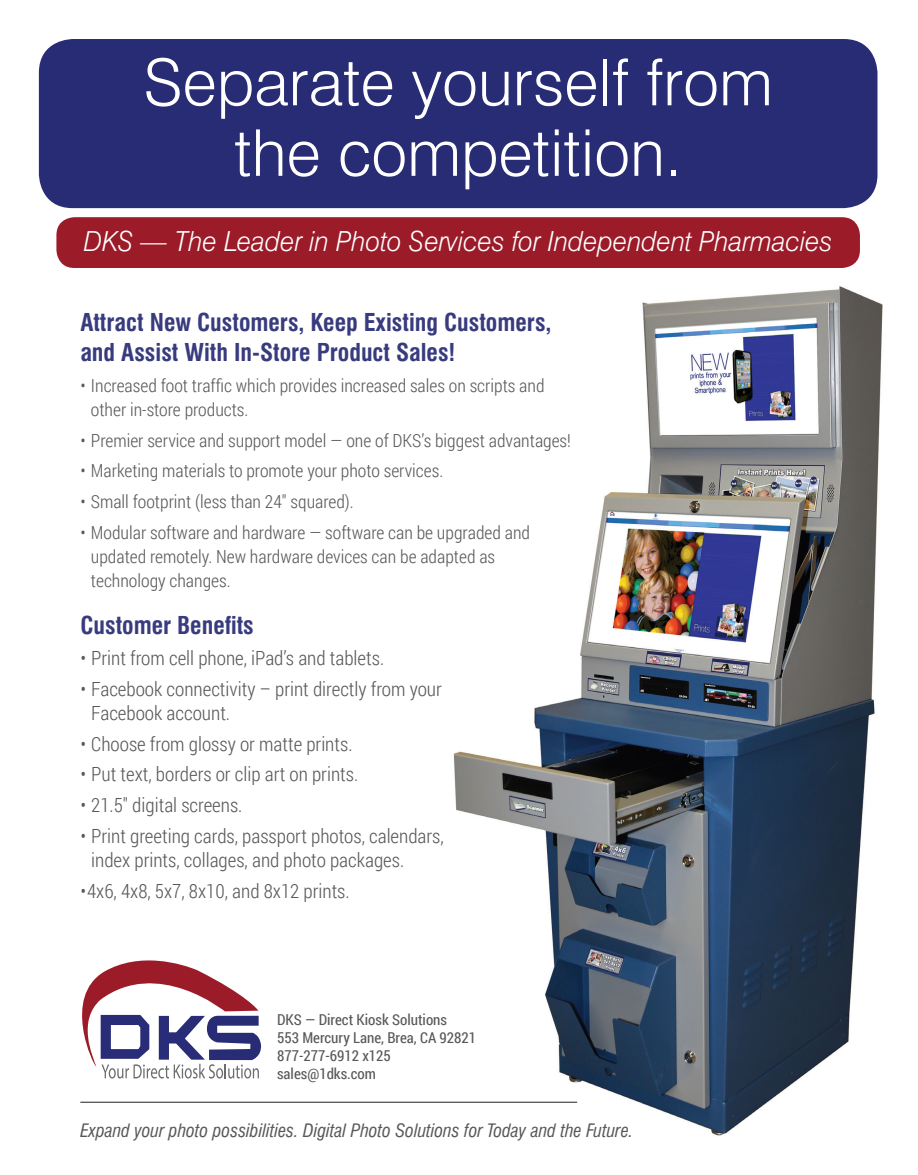
<style>
.page{position:relative;width:918px;height:1175px;background:#fff}
.page>*{position:absolute;margin:0;border:0;box-sizing:border-box;transform-origin:0 0}
.t1{font:300 64.5px/70.5px "Swiss 721 BT";color:#fff;text-align:center}
.t2{font:italic 300 27.75px "Swiss 721 BT";color:#fff;scale:.96 1}
.t3{font:700 condensed 24px/29.5px "Swiss 721 BT";color:#383b7d}
.t4{font:300 19.5px/24px "Roboto Condensed";color:#57585a}
.t5{font:300 18px/24px "Roboto Condensed";color:#57585a}
.t6{font:italic condensed 18px "Swiss 721 BT";color:#57585a}
.t7{font:15px/18px "Roboto Condensed";color:#57585a}
</style>
<div class="page">
<img style="left:452px;top:266px;width:431px;height:870px">
<div style="left:56px;top:217px;width:804px;height:51px;background:#9b1b29;border-radius:18px"></div>
<div style="left:39px;top:39px;width:839px;height:169px;background:#282c75;border-radius:34px"></div>
<svg style="left:82px;top:960px;width:179px;height:118px"></svg>
<hr style="left:80px;top:1101px;width:497px;height:1px;background:#231f20">
<h1 class="t1" style="left:143px;top:46px;width:631px">Separate yourself from the competition.</h1>
<h2 class="t2" style="left:84px;top:224px;width:782px">DKS — The Leader in Photo Services for Independent Pharmacies</h2>
<h3 class="t3" style="left:80px;top:308px;width:473px">Attract New Customers, Keep Existing Customers, and Assist With In-Store Product Sales!</h3>
<p class="t5" style="left:91px;top:373px;width:455px;text-indent:-11px">• Increased foot traffic which provides increased sales on scripts and other in-store products.</p>
<p class="t5" style="left:80px;top:427px;width:492px">• Premier service and support model — one of DKS’s biggest advantages!</p>
<p class="t5" style="left:80px;top:458px;width:364px">• Marketing materials to promote your photo services.</p>
<p class="t5" style="left:80px;top:489px;width:275px">• Small footprint (less than 24" squared).</p>
<p class="t5" style="left:91px;top:520px;width:441px;text-indent:-11px">• Modular software and hardware — software can be upgraded and updated remotely. New hardware devices can be adapted as technology changes.</p>
<h3 class="t3" style="left:80px;top:611px;width:175px">Customer Benefits</h3>
<p class="t4" style="left:80px;top:645px;width:305px">• Print from cell phone, iPad’s and tablets.</p>
<p class="t4" style="left:91px;top:676px;width:352px;text-indent:-11px">• Facebook connectivity – print directly from your<br>Facebook account.</p>
<p class="t4" style="left:80px;top:731px;width:274px">• Choose from glossy or matte prints.</p>
<p class="t4" style="left:80px;top:762px;width:279px">• Put text, borders or clip art on prints.</p>
<p class="t4" style="left:80px;top:792px;width:164px">• 21.5" digital screens.</p>
<p class="t4" style="left:91px;top:823px;width:354px;text-indent:-11px">• Print greeting cards, passport photos, calendars, index prints, collages, and photo packages.</p>
<p class="t4" style="left:80px;top:878px;width:271px">•4x6, 4x8, 5x7, 8x10, and 8x12 prints.</p>
<p class="t7" style="left:277px;top:1009px;width:201px">DKS — Direct Kiosk Solutions<br>553 Mercury Lane, Brea, CA 92821<br>877-277-6912 x125 sales@1dks.com</p>
<p class="t6" style="left:80px;top:1119px;width:555px">Expand your photo possibilities. Digital Photo Solutions for Today and the Future.</p>
</div>
